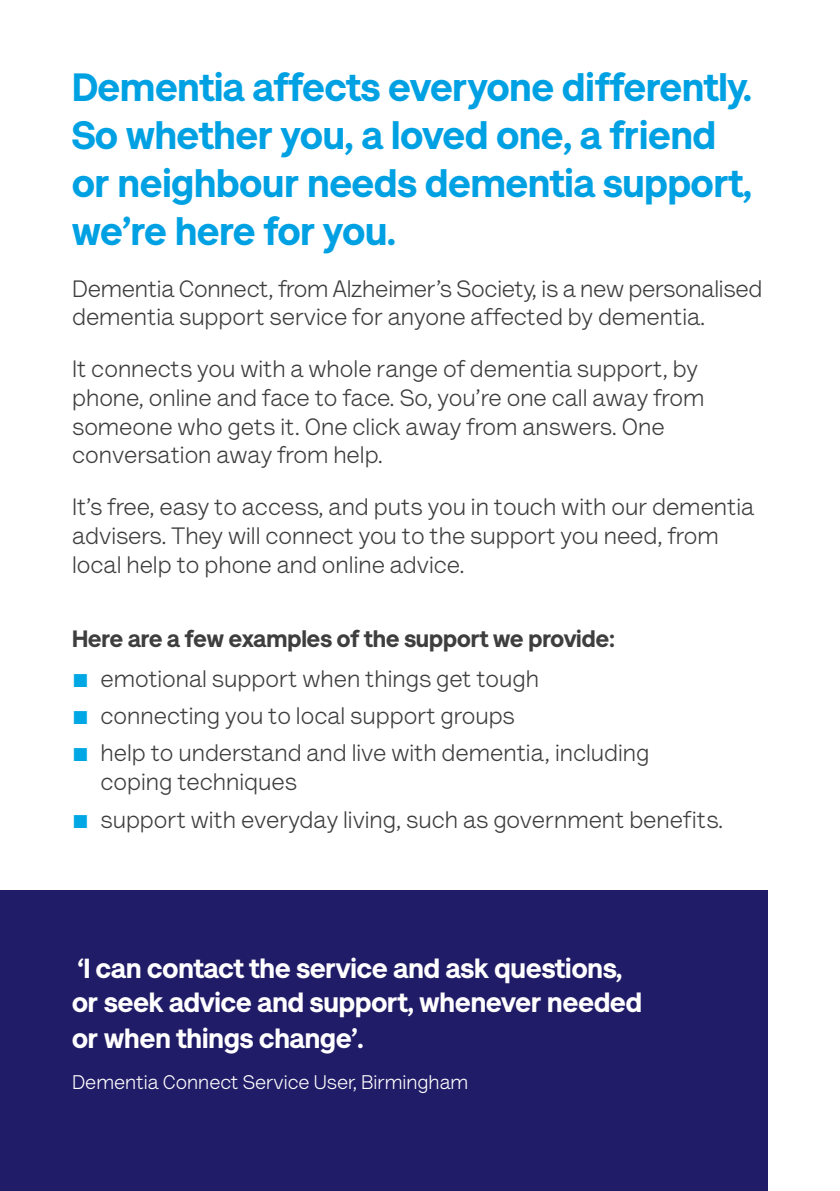
<style>
.page{position:relative;width:840px;height:1191px;background:#fff}
.page>*{position:absolute;margin:0;border:0;box-sizing:border-box;transform-origin:0 0}
.t1{font:900 40px/48px "AS Lettera Text";color:#00a1e3}
.blue_bullet{font:900 28px/34.8px "AS Lettera Text";color:#fff}
.t2{font:24px/28.8px "AS Lettera Text";color:#3e3e3f}
.t3{font:900 24px "AS Lettera Text";color:#3e3e3f}
.blue_bullet-2{font:20px "AS Lettera Text";color:#fff}
.s1{font-family:"Arial";font-weight:900;font-size:28px;color:#00a7e5}
</style>
<div class="page">
<div style="left:0;top:890px;width:767px;height:301px;background:#211c67"></div>
<p class="t1" style="left:72px;top:60px;width:681px">Dementia affects everyone differently.<br>So whether you, a loved one, a friend or neighbour needs dementia support, we’re here for you.</p>
<p class="t2" style="left:72px;top:272px;width:691px">Dementia Connect, from Alzheimer’s Society, is a new personalised dementia support service for anyone affected by dementia.</p>
<p class="t2" style="left:72px;top:352px;width:633px">It connects you with a whole range of dementia support, by phone, online and face to face. So, you’re one call away from someone who gets it. One click away from answers. One conversation away from help.</p>
<p class="t2" style="left:72px;top:490px;width:683px">It’s free, easy to access, and puts you in touch with our dementia advisers. They will connect you to the support you need, from local help to phone and online advice.</p>
<p class="t3" style="left:72px;top:618px;width:544px">Here are a few examples of the support we provide:</p>
<p class="t2" style="left:72px;top:662px;width:468px"><span class="s1">■</span> emotional support when things get tough</p>
<p class="t2" style="left:72px;top:699px;width:444px"><span class="s1">■</span> connecting you to local support groups</p>
<p class="t2" style="left:100px;top:737px;width:550px;text-indent:-28px"><span class="s1">■</span> help to understand and live with dementia, including coping techniques</p>
<p class="t2" style="left:72px;top:803px;width:652px"><span class="s1">■</span> support with everyday living, such as government benefits.</p>
<p class="blue_bullet" style="left:72px;top:948px;width:571px">‘I can contact the service and ask questions, or seek advice and support, whenever needed or when things change’.</p>
<p class="blue_bullet-2" style="left:72px;top:1067px;width:397px">Dementia Connect Service User, Birmingham</p>
</div>
